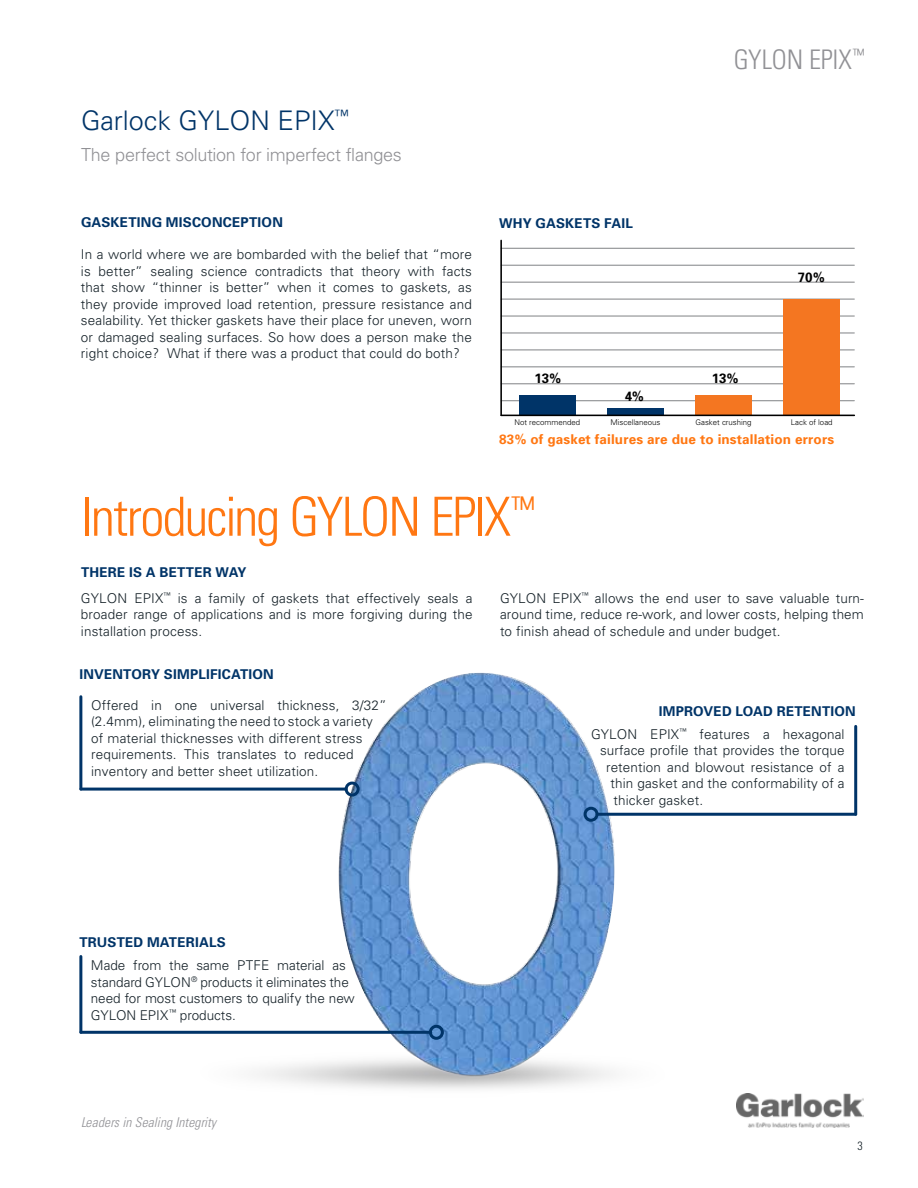
<style>
.page{position:relative;width:918px;height:1188px;background:#fff}
.page>*{position:absolute;margin:0;border:0;box-sizing:border-box;transform-origin:0 0}
.t1{font:300 condensed 54px "Univers";letter-spacing:-.035em;color:#ff7712}
.t2{font:300 27px "Univers";color:#003468}
.t3{font:300 condensed 27px "Univers";letter-spacing:-.01em;color:#919195}
.t4{font:300 18px "Univers";letter-spacing:-.015em;color:#919195}
.t5{font:300 13.5px/16.5px "Univers";letter-spacing:.01em;color:#152128;text-align:justify}
.t6{font:700 13.5px "Univers";letter-spacing:.015em;color:#003468}
.t7{font:700 13.5px "Univers";letter-spacing:.01em;color:#ff7712}
.t8{font:italic 300 condensed 13.5px "Univers";letter-spacing:.01em;color:#919195}
.t9{font:700 13.5px "Univers";color:#000}
.t10{font:300 condensed 12px "Univers";color:#152128}
.t11{font:300 7.8px "Univers";color:#000}
</style>
<div class="page">
<img style="left:737px;top:1093px;width:127px;height:35px">
<img style="left:193px;top:672px;width:474px;height:417px">
<hr style="left:79px;top:697px;width:3px;height:92px;background:#003468">
<hr style="left:79px;top:957px;width:3px;height:75px;background:#003468">
<hr style="left:81px;top:788px;width:265px;height:3px;background:#003468">
<div style="left:345px;top:782px;width:15px;height:15px;border:3px solid #003468;border-radius:50%"></div>
<hr style="left:81px;top:1031px;width:349px;height:3px;background:#003468">
<div style="left:429px;top:1025px;width:15px;height:15px;border:3px solid #003468;border-radius:50%"></div>
<hr style="left:854px;top:726px;width:3px;height:88px;background:#003468">
<hr style="left:597px;top:813px;width:259px;height:3px;background:#003468">
<div style="left:584px;top:807px;width:15px;height:15px;border:3px solid #003468;border-radius:50%"></div>
<hr style="left:501px;top:400px;width:353px;height:1px;background:#808285">
<hr style="left:501px;top:383px;width:353px;height:1px;background:#808285">
<hr style="left:501px;top:366px;width:353px;height:1px;background:#808285">
<hr style="left:501px;top:350px;width:353px;height:1px;background:#808285">
<hr style="left:501px;top:333px;width:353px;height:1px;background:#808285">
<hr style="left:501px;top:316px;width:353px;height:1px;background:#808285">
<hr style="left:501px;top:299px;width:353px;height:1px;background:#808285">
<hr style="left:501px;top:282px;width:353px;height:1px;background:#808285">
<hr style="left:501px;top:265px;width:353px;height:1px;background:#808285">
<hr style="left:501px;top:248px;width:353px;height:1px;background:#808285">
<hr style="left:500px;top:240px;width:2px;height:175px;background:#000">
<div style="left:519px;top:395px;width:57px;height:20px;background:#003468"></div>
<div style="left:607px;top:408px;width:57px;height:7px;background:#003468"></div>
<div style="left:695px;top:395px;width:57px;height:20px;background:#f47621"></div>
<div style="left:783px;top:299px;width:57px;height:116px;background:#f47621"></div>
<hr style="left:501px;top:415px;width:353px;height:1px;background:#000">
<h2 class="t2" style="left:81px;top:104px;width:270px">Garlock GYLON EPIX<sup>™</sup></h2>
<h3 class="t4" style="left:81px;top:144px;width:322px">The perfect solution for imperfect flanges</h3>
<p class="t6" style="left:81px;top:213px;width:203px">GASKETING MISCONCEPTION</p>
<p class="t5" style="left:81px;top:246px;width:393px">In a world where we are bombarded with the belief that “more is better” sealing science contradicts that theory with facts that show “thinner is better” when it comes to gaskets, as they provide improved load retention, pressure resistance and sealability. Yet thicker gaskets have their place for uneven, worn or damaged sealing surfaces. So how does a person make the right choice? What if there was a product that could do both?</p>
<p class="t6" style="left:499px;top:214px;width:135px">WHY GASKETS FAIL</p>
<p class="t9" style="left:535px;top:370px;width:28px">13%</p>
<p class="t9" style="left:625px;top:388px;width:21px">4%</p>
<h2 class="t3" style="left:734px;top:43px;width:132px">GYLON EPIX<sup>™</sup></h2>
<p class="t9" style="left:712px;top:370px;width:28px">13%</p>
<p class="t9" style="left:798px;top:269px;width:28px">70%</p>
<p class="t11" style="left:514px;top:417px;width:67px">Not recommended</p>
<p class="t11" style="left:610px;top:417px;width:52px">Miscellaneous</p>
<p class="t11" style="left:695px;top:417px;width:58px">Gasket crushing</p>
<p class="t11" style="left:791px;top:417px;width:43px">Lack of load</p>
<p class="t7" style="left:499px;top:430px;width:336px">83% of gasket failures are due to installation errors</p>
<h1 class="t1" style="left:81px;top:484px;width:454px">Introducing GYLON EPIX<sup>™</sup></h1>
<p class="t6" style="left:81px;top:563px;width:167px">THERE IS A BETTER WAY</p>
<p class="t5" style="left:81px;top:589px;width:393px">GYLON EPIX<sup>™</sup> is a family of gaskets that effectively seals a broader range of applications and is more forgiving during the installation process.</p>
<p class="t6" style="left:79px;top:666px;width:196px">INVENTORY SIMPLIFICATION</p>
<p class="t5" style="left:91px;top:696px;width:297px;text-align:left">Offered in one universal thickness, 3/32” (2.4mm), eliminating the need to stock a variety of material thicknesses with different stress requirements. This translates to reduced inventory and better sheet utilization.</p>
<p class="t5" style="left:500px;top:589px;width:366px">GYLON EPIX<sup>™</sup> allows the end user to save valuable turn&shy;around time, reduce re-work, and lower costs, helping them to finish ahead of schedule and under budget.</p>
<p class="t6" style="left:659px;top:703px;width:198px">IMPROVED LOAD RETENTION</p>
<p class="t5" style="left:591px;top:725px;width:255px">GYLON EPIX<sup>™</sup> features a hexagonal</p>
<p class="t5" style="left:600px;top:742px;width:246px">surface profile that provides the torque</p>
<p class="t5" style="left:606px;top:758px;width:240px">retention and blowout resistance of a</p>
<p class="t5" style="left:611px;top:775px;width:236px">thin gasket and the conformability of a</p>
<p class="t5" style="left:614px;top:791px;width:91px">thicker gasket.</p>
<p class="t6" style="left:79px;top:933px;width:148px">TRUSTED MATERIALS</p>
<p class="t5" style="left:91px;top:957px;width:266px;text-align:left">Made from the same PTFE material as standard GYLON<sup>®</sup> products it eliminates the need for most customers to qualify the new GYLON EPIX<sup>™</sup> products.</p>
<p class="t8" style="left:81px;top:1114px;width:137px">Leaders in Sealing Integrity</p>
<p class="t10" style="left:858px;top:1139px;width:7px">3</p>
</div>
